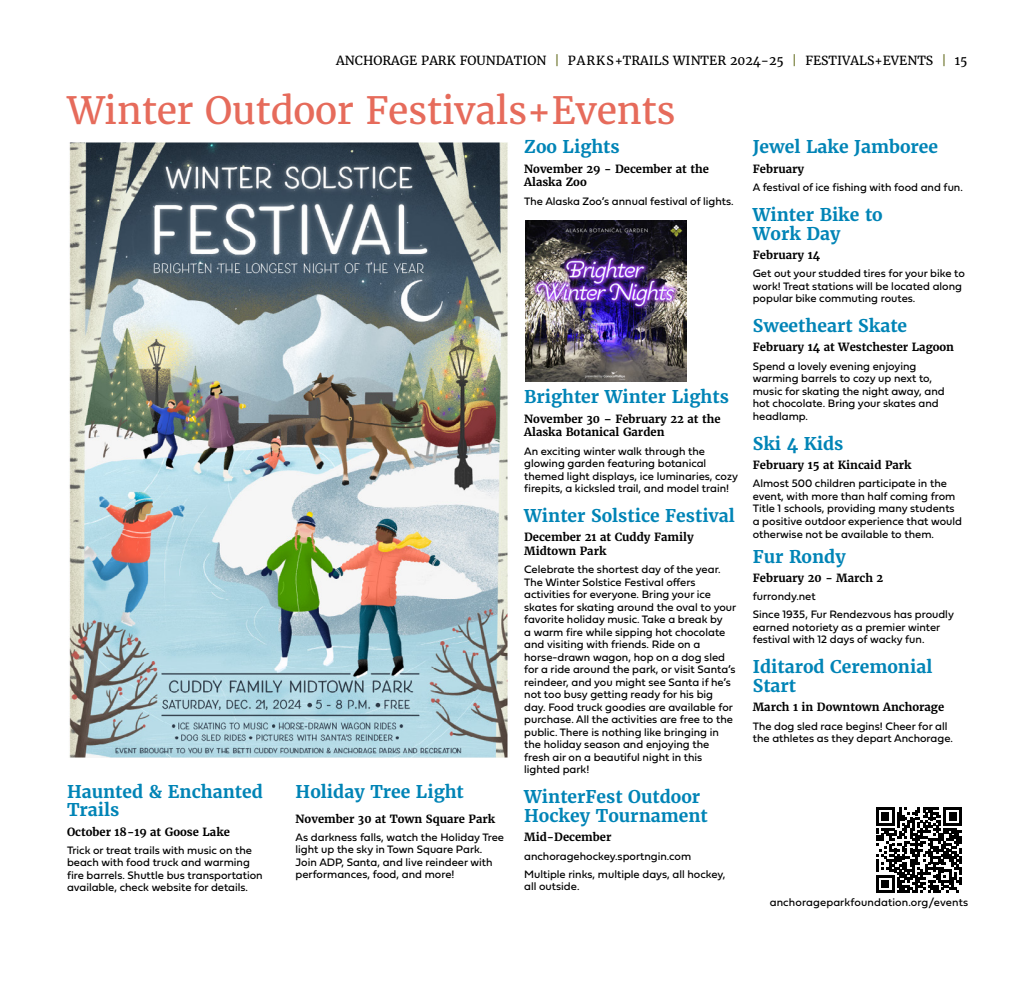
<style>
.page{position:relative;width:1035px;height:990px;background:#fff}
.page>*{position:absolute;margin:0;border:0;box-sizing:border-box;transform-origin:0 0}
.t1{font:37.5px "Merriweather";letter-spacing:-.01em;color:#e66b5b}
.t2{font:700 17.5px/18.8px "Merriweather";color:#0084b6}
.t3{font:12.5px "Merriweather";color:#000}
.t4{font:11.25px/12.5px "Fieldwork Geo Regular";color:#000}
.t5{font:700 11.25px/13.8px "Merriweather";color:#000}
.s1{color:#737a35}
</style>
<div class="page">
<img style="left:525px;top:221px;width:161px;height:161px">
<svg style="left:876px;top:807px;width:86px;height:86px"></svg>
<img style="left:69px;top:142px;width:439px;height:616px">
<p class="t3" style="left:336px;top:53px;width:486px">ANCHORAGE PARK FOUNDATION <span class="s1">|</span> PARKS+TRAILS WINTER 2024-25 <span class="s1">|</span> Festivals</p>
<p class="t3" style="left:874px;top:53px;width:26px">+Events</p>
<p class="t3" style="left:941px;top:53px;width:28px"><span class="s1">|</span> 15</p>
<h1 class="t1" style="left:68px;top:87px;width:610px">Winter Outdoor Festivals+Events</h1>
<h2 class="t2" style="left:67px;top:782px;width:197px">Haunted &amp; Enchanted<br>Trails</h2>
<p class="t5" style="left:67px;top:825px;width:165px">October 18-19 at Goose Lake</p>
<p class="t4" style="left:67px;top:843px;width:197px">Trick or treat trails with music on the beach with food truck and warming fire barrels. Shuttle bus transportation available, check website for details.</p>
<h2 class="t2" style="left:296px;top:782px;width:170px">Holiday Tree Light</h2>
<p class="t5" style="left:296px;top:812px;width:201px">November 30 at Town Square Park</p>
<p class="t4" style="left:296px;top:830px;width:210px">As darkness falls, watch the Holiday Tree light up the sky in Town Square Park.<br>Join ADP, Santa, and live reindeer with performances, food, and more!</p>
<h2 class="t2" style="left:524px;top:138px;width:97px">Zoo Lights</h2>
<p class="t5" style="left:524px;top:162px;width:186px">November 29 - December at the<br>Alaska Zoo</p>
<p class="t4" style="left:524px;top:194px;width:211px">The Alaska Zoo’s annual festival of lights.</p>
<h2 class="t2" style="left:524px;top:388px;width:206px">Brighter Winter Lights</h2>
<p class="t5" style="left:524px;top:412px;width:198px">November 30 – February 22 at the<br>Alaska Botanical Garden</p>
<p class="t4" style="left:524px;top:444px;width:215px">An exciting winter walk through the glowing garden featuring botanical themed light displays, ice luminaries, cozy firepits, a kicksled trail, and model train!</p>
<h2 class="t2" style="left:524px;top:506px;width:212px">Winter Solstice Festival</h2>
<p class="t5" style="left:524px;top:531px;width:171px">December 21 at Cuddy Family<br>Midtown Park</p>
<p class="t4" style="left:524px;top:563px;width:214px">Celebrate the shortest day of the year.<br>The Winter Solstice Festival offers activities for everyone. Bring your ice skates for skating around the oval to your favorite holiday music. Take a break by<br>a warm fire while sipping hot chocolate and visiting with friends. Ride on a horse-drawn wagon, hop on a dog sled for a ride around the park, or visit Santa’s reindeer, and you might see Santa if he’s not too busy getting ready for his big day. Food truck goodies are available for purchase. All the activities are free to the public. There is nothing like bringing in the holiday season and enjoying the fresh air on a beautiful night in this lighted park!</p>
<h2 class="t2" style="left:524px;top:788px;width:185px">WinterFest Outdoor<br>Hockey Tournament</h2>
<p class="t5" style="left:524px;top:831px;width:89px">Mid-December</p>
<p class="t4" style="left:524px;top:846px;width:203px;line-height:18.1px">anchoragehockey.sportngin.com<br>Multiple rinks, multiple days, all hockey,</p>
<p class="t4" style="left:524px;top:880px;width:57px">all outside.</p>
<h2 class="t2" style="left:753px;top:138px;width:187px">Jewel Lake Jamboree</h2>
<p class="t5" style="left:753px;top:162px;width:53px">February</p>
<p class="t4" style="left:753px;top:180px;width:212px">A festival of ice fishing with food and fun.</p>
<h2 class="t2" style="left:753px;top:205px;width:132px">Winter Bike to<br>Work Day</h2>
<p class="t5" style="left:753px;top:248px;width:69px">February 14</p>
<p class="t4" style="left:753px;top:267px;width:214px">Get out your studded tires for your bike to work! Treat stations will be located along popular bike commuting routes.</p>
<h2 class="t2" style="left:753px;top:316px;width:156px">Sweetheart Skate</h2>
<p class="t5" style="left:753px;top:341px;width:203px">February 14 at Westchester Lagoon</p>
<p class="t4" style="left:753px;top:359px;width:193px">Spend a lovely evening enjoying warming barrels to cozy up next to, music for skating the night away, and hot chocolate. Bring your skates and headlamp.</p>
<h2 class="t2" style="left:753px;top:434px;width:92px">Ski 4 Kids</h2>
<p class="t5" style="left:753px;top:458px;width:161px">February 15 at Kincaid Park</p>
<p class="t4" style="left:753px;top:477px;width:211px">Almost 500 children participate in the event, with more than half coming from Title 1 schools, providing many students a positive outdoor experience that would</p>
<p class="t4" style="left:753px;top:528px;width:183px">otherwise not be available to them.</p>
<h2 class="t2" style="left:753px;top:547px;width:95px">Fur Rondy</h2>
<p class="t5" style="left:753px;top:571px;width:132px">February 20 - March 2</p>
<p class="t4" style="left:753px;top:587px;width:203px;line-height:18.1px">furrondy.net<br>Since 1935, Fur Rendezvous has proudly</p>
<p class="t4" style="left:753px;top:620px;width:189px">earned notoriety as a premier winter festival with 12 days of wacky fun.</p>
<h2 class="t2" style="left:753px;top:658px;width:181px">Iditarod Ceremonial<br>Start</h2>
<p class="t5" style="left:753px;top:701px;width:193px">March 1 in Downtown Anchorage</p>
<p class="t4" style="left:753px;top:719px;width:202px">The dog sled race begins! Cheer for all the athletes as they depart Anchorage.</p>
<p class="t4" style="left:770px;top:896px;width:200px">anchorageparkfoundation.org/events</p>
</div>
